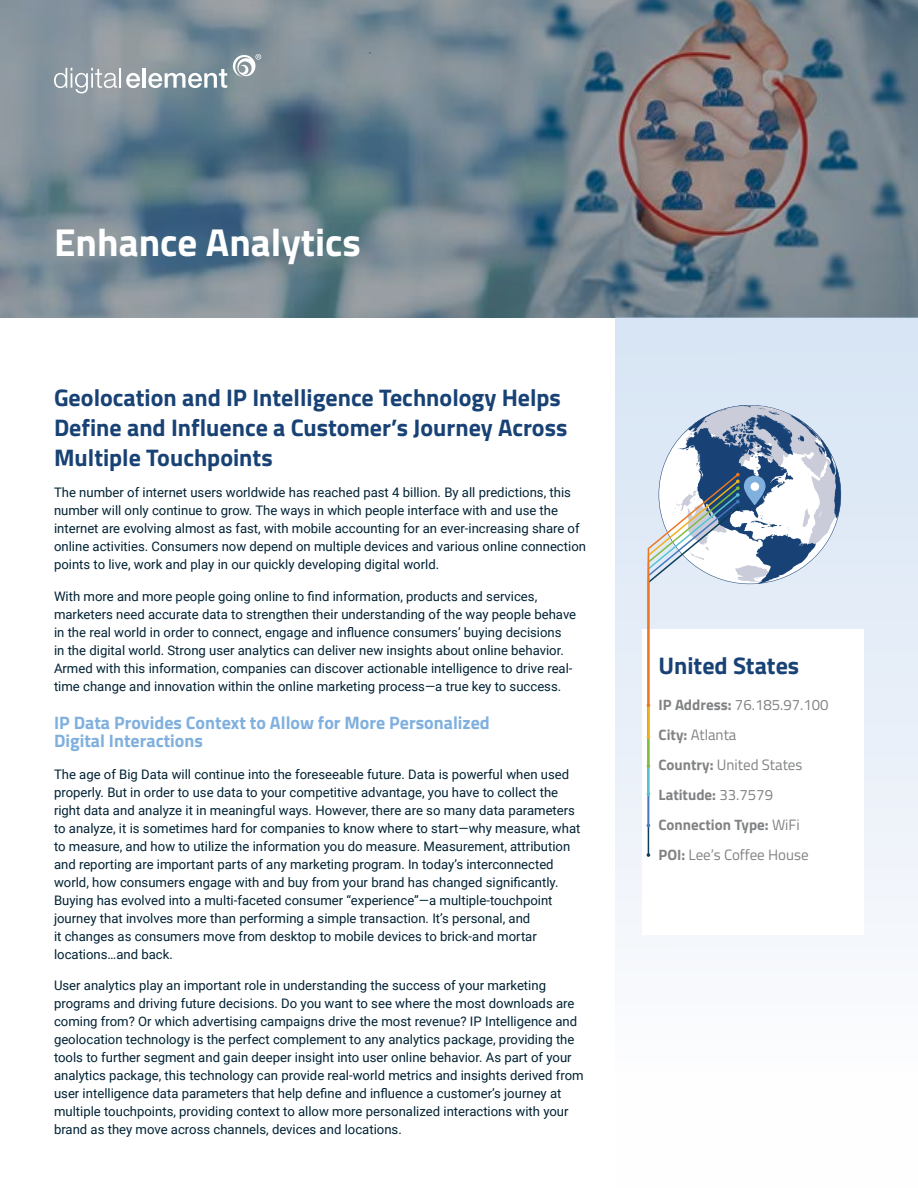
<style>
.page{position:relative;width:918px;height:1188px;background:#fff}
.page>*{position:absolute;margin:0;border:0;box-sizing:border-box;transform-origin:0 0}
.t1{font:700 39px "Titillium Web";color:#fff}
.t2{font:700 24px/30px "Titillium Web";color:#184275}
.t3{font:700 18px/18px "Titillium Web";color:#80b0de}
.t4{font:15px/30px "Titillium Web";color:#808284}
.t5{font:13.2px/18px "Roboto";color:#002234}
.s1{font-weight:700}
</style>
<div class="page">
<svg style="left:0;top:0;width:918px;height:318px;background:#71818c"></svg>
<svg style="left:54px;top:68px;width:63px;height:25px;background:#a9b0b6"></svg>
<hr style="left:119px;top:68px;width:2px;height:20px;background:#fff">
<svg style="left:126px;top:73px;width:15px;height:15px"></svg>
<hr style="left:142px;top:68px;width:4px;height:20px;background:#fff">
<svg style="left:148px;top:54px;width:113px;height:34px;background:#99a7ad"></svg>
<div style="left:615px;top:317px;width:303px;height:871px;background:linear-gradient(to bottom,#d6e3f3,#fff)"></div>
<div style="left:642px;top:629px;width:222px;height:306px;background:#fff"></div>
<svg style="left:647px;top:405px;width:194px;height:452px"></svg>
<div style="left:751px;top:482px;width:8px;height:9px;background:#fff;border-radius:50%"></div>
<h1 class="t1" style="left:54px;top:228px;width:309px">Enhance Analytics</h1>
<h2 class="t2" style="left:54px;top:385px;width:515px">Geolocation and IP Intelligence Technology Helps<br>Define and Influence a Customer’s Journey Across<br>Multiple Touchpoints</h2>
<p class="t5" style="left:54px;top:485px;width:534px">The number of internet users worldwide has reached past 4 billion. By all predictions, this number will only continue to grow. The ways in which people interface with and use the internet are evolving almost as fast, with mobile accounting for an ever-increasing share of online activities. Consumers now depend on multiple devices and various online connection points to live, work and play in our quickly developing digital world.</p>
<p class="t5" style="left:54px;top:587px;width:524px">With more and more people going online to find information, products and services, marketers need accurate data to strengthen their understanding of the way people behave in the real world in order to connect, engage and influence consumers’ buying decisions<br>in the digital world. Strong user analytics can deliver new insights about online behavior.<br>Armed with this information, companies can discover actionable intelligence to drive real&shy;time change and innovation within the online marketing process―a true key to success.</p>
<h3 class="t3" style="left:54px;top:716px;width:437px">IP Data Provides Context to Allow for More Personalized<br>Digital Interactions</h3>
<p class="t5" style="left:54px;top:766px;width:528px">The age of Big Data will continue into the foreseeable future. Data is powerful when used properly. But in order to use data to your competitive advantage, you have to collect the right data and analyze it in meaningful ways. However, there are so many data parameters to analyze, it is sometimes hard for companies to know where to start―why measure, what to measure, and how to utilize the information you do measure. Measurement, attribution and reporting are important parts of any marketing program. In today’s interconnected world, how consumers engage with and buy from your brand has changed significantly.<br>Buying has evolved into a multi-faceted consumer “experience”―a multiple-touchpoint journey that involves more than performing a simple transaction. It’s personal, and<br>it changes as consumers move from desktop to mobile devices to brick-and mortar locations…and back.</p>
<p class="t5" style="left:54px;top:977px;width:531px">User analytics play an important role in understanding the success of your marketing programs and driving future decisions. Do you want to see where the most downloads are coming from? Or which advertising campaigns drive the most revenue? IP Intelligence and geolocation technology is the perfect complement to any analytics package, providing the tools to further segment and gain deeper insight into user online behavior. As part of your analytics package, this technology can provide real-world metrics and insights derived from user intelligence data parameters that help define and influence a customer’s journey at multiple touchpoints, providing context to allow more personalized interactions with your brand as they move across channels, devices and locations.</p>
<h2 class="t2" style="left:659px;top:654px;width:142px">United States</h2>
<p class="t4" style="left:659px;top:690px;width:172px"><span class="s1">IP Address:</span> 76.185.97.100<br><span class="s1">City:</span> Atlanta<br><span class="s1">Country:</span> United States<br><span class="s1">Latitude:</span> 33.7579<br><span class="s1">Connection Type:</span> WiFi<br><span class="s1">POI:</span> Lee’s Coffee House</p>
</div>
